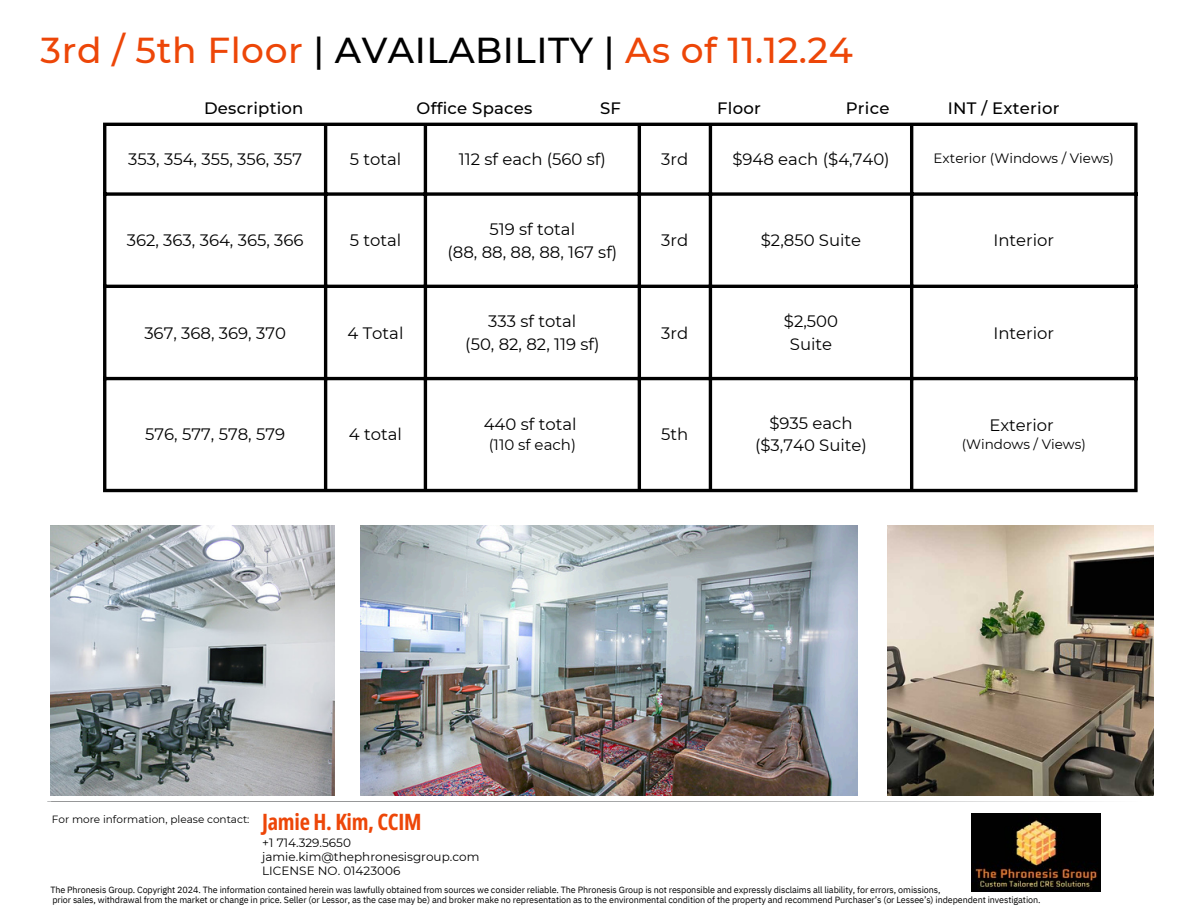
<style>
.page{position:relative;width:1188px;height:918px;background:#fff}
.page>*{position:absolute;margin:0;border:0;box-sizing:border-box;transform-origin:0 0}
.t1{font:500 36px "Montserrat";letter-spacing:.015em;color:#ed4608}
.t2{font:700 22.5px "Open Sans Condensed";letter-spacing:-.015em;color:#ed4608}
.t3{font:16.5px "Montserrat";color:#000}
.t4{font:500 16.5px "Montserrat";letter-spacing:.015em;color:#000}
.t5{font:15px "Montserrat";color:#000}
.t6{font:13.5px "Montserrat";color:#000}
.t7{font:12px/14px "Montserrat";color:#000}
.t8{font:10.5px "Montserrat";color:#000}
.t9{font:9px "IBM Plex Sans";letter-spacing:-.01em;color:#000}
.s1{color:#000}
</style>
<div class="page">
<img style="left:361px;top:525px;width:497px;height:270px">
<img style="left:887px;top:525px;width:267px;height:270px">
<img style="left:50px;top:525px;width:285px;height:270px">
<svg style="left:47px;top:801px;width:1049px;height:1px"></svg>
<img style="left:971px;top:814px;width:129px;height:77px">
<hr style="left:103px;top:126px;width:3px;height:363px;background:#000">
<hr style="left:324px;top:126px;width:3px;height:363px;background:#000">
<hr style="left:424px;top:126px;width:3px;height:363px;background:#000">
<hr style="left:638px;top:126px;width:3px;height:363px;background:#000">
<hr style="left:709px;top:126px;width:3px;height:363px;background:#000">
<hr style="left:910px;top:126px;width:3px;height:363px;background:#000">
<svg style="left:1134px;top:126px;width:4px;height:363px"></svg>
<hr style="left:103px;top:123px;width:1035px;height:3px;background:#000">
<svg style="left:106px;top:192px;width:1032px;height:4px;background:#262626"></svg>
<hr style="left:103px;top:285px;width:1035px;height:3px;background:#000">
<hr style="left:103px;top:377px;width:1035px;height:3px;background:#000">
<hr style="left:103px;top:489px;width:1035px;height:3px;background:#000">
<p class="t1" style="left:41px;top:28px;width:814px">3rd / 5th Floor <span class="s1">| AVAILABILITY |</span> As of 11.12.24</p>
<p class="t4" style="left:204px;top:98px;width:101px">Description</p>
<p class="t4" style="left:417px;top:98px;width:117px">Office Spaces</p>
<p class="t4" style="left:600px;top:98px;width:22px">SF</p>
<p class="t4" style="left:717px;top:98px;width:45px">Floor</p>
<h5 class="t4" style="left:846px;top:98px;width:45px">Price</h5>
<h4 class="t4" style="left:948px;top:98px;width:113px">INT / Exterior</h4>
<p class="t3" style="left:128px;top:149px;width:175px">353, 354, 355, 356, 357</p>
<p class="t3" style="left:350px;top:149px;width:53px">5 total</p>
<p class="t3" style="left:459px;top:149px;width:149px">112 sf each (560 sf)</p>
<p class="t3" style="left:661px;top:149px;width:29px">3rd</p>
<p class="t3" style="left:732px;top:149px;width:159px">$948 each ($4,740)</p>
<p class="t6" style="left:934px;top:150px;width:182px">Exterior (Windows / Views)</p>
<p class="t3" style="left:127px;top:230px;width:178px">362, 363, 364, 365, 366</p>
<p class="t3" style="left:350px;top:230px;width:53px">5 total</p>
<p class="t3" style="left:490px;top:219px;width:87px">519 sf total</p>
<p class="t3" style="left:447px;top:242px;width:171px">(88, 88, 88, 88, 167 sf)</p>
<p class="t3" style="left:661px;top:230px;width:29px">3rd</p>
<p class="t3" style="left:761px;top:230px;width:102px">$2,850 Suite</p>
<p class="t3" style="left:993px;top:230px;width:62px">Interior</p>
<p class="t3" style="left:144px;top:323px;width:143px">367, 368, 369, 370</p>
<p class="t3" style="left:348px;top:323px;width:57px">4 Total</p>
<p class="t3" style="left:488px;top:311px;width:90px">333 sf total</p>
<p class="t3" style="left:465px;top:334px;width:136px">(50, 82, 82, 119 sf)</p>
<p class="t3" style="left:661px;top:323px;width:29px">3rd</p>
<p class="t3" style="left:784px;top:311px;width:56px">$2,500</p>
<p class="t3" style="left:790px;top:334px;width:44px">Suite</p>
<p class="t3" style="left:993px;top:323px;width:62px">Interior</p>
<p class="t3" style="left:145px;top:424px;width:141px">576, 577, 578, 579</p>
<p class="t3" style="left:349px;top:424px;width:55px">4 total</p>
<p class="t3" style="left:484px;top:414px;width:94px">440 sf total</p>
<p class="t5" style="left:489px;top:435px;width:89px">(110 sf each)</p>
<p class="t3" style="left:661px;top:424px;width:29px">5th</p>
<p class="t3" style="left:769px;top:413px;width:85px">$935 each</p>
<p class="t3" style="left:755px;top:435px;width:113px">($3,740 Suite)</p>
<p class="t3" style="left:989px;top:415px;width:66px">Exterior</p>
<p class="t6" style="left:962px;top:436px;width:126px">(Windows / Views)</p>
<h2 class="t8" style="left:52px;top:813px;width:199px">For more information, please contact:</h2>
<h3 class="t2" style="left:262px;top:806px;width:161px">Jamie H. Kim, CCIM</h3>
<h3 class="t7" style="left:262px;top:836px;width:219px">+1 714.329.5650 jamie.kim@thephronesisgroup.com<br>LICENSE NO. 01423006</h3>
<h3 class="t9" style="left:50px;top:884px;width:892px">The Phronesis Group. Copyright 2024. The information contained herein was lawfully obtained from sources we consider reliable. The Phronesis Group is not responsible and expressly disclaims all liability, for errors, omissions,</h3>
<h3 class="t9" style="left:52px;top:894px;width:990px">prior sales, withdrawal from the market or change in price. Seller (or Lessor, as the case may be) and broker make no representation as to the environmental condition of the property and recommend Purchaser’s (or Lessee’s) independent investigation.</h3>
</div>
